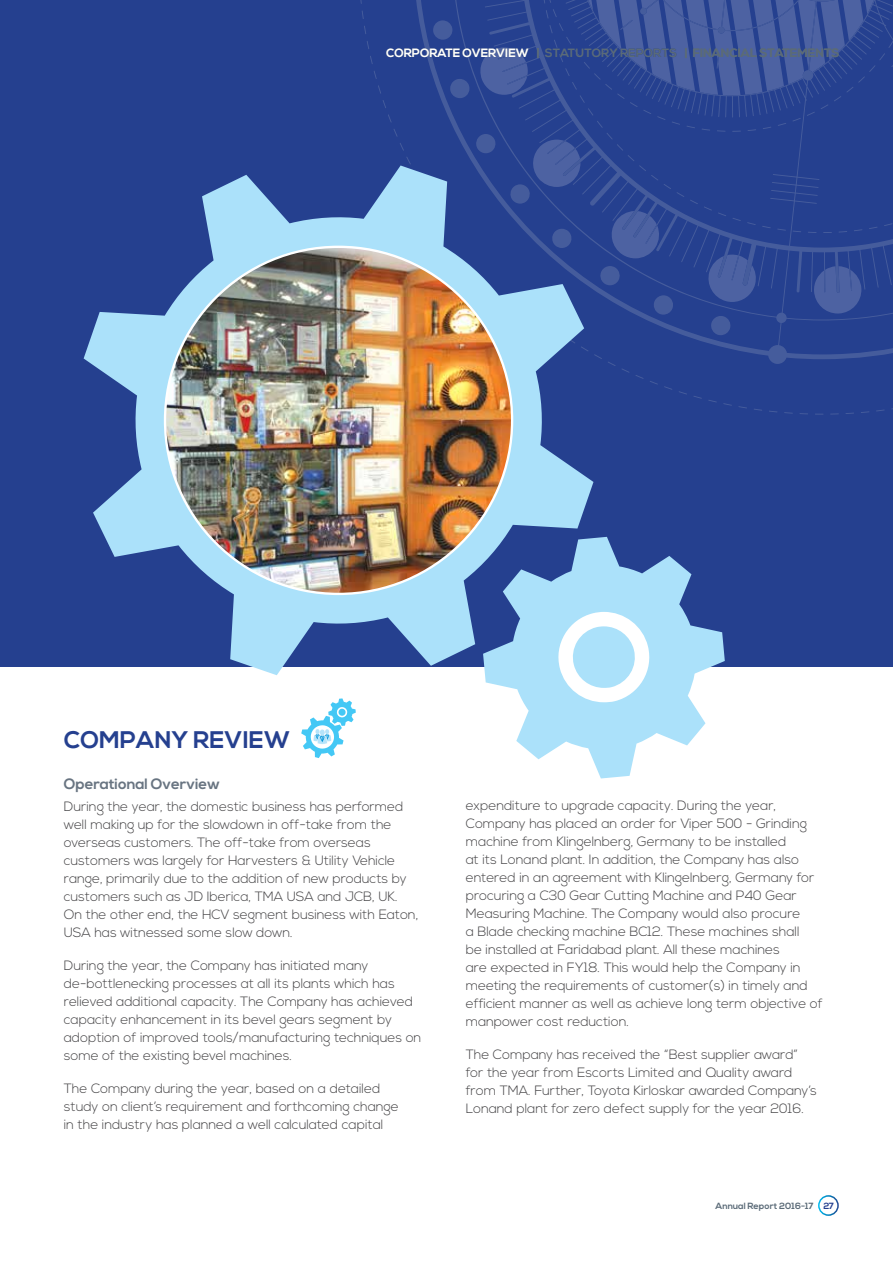
<style>
.page{position:relative;width:893px;height:1263px;background:#fff}
.page>*{position:absolute;margin:0;border:0;box-sizing:border-box;transform-origin:0 0}
.t1{font:700 24px "Nexa";color:#25408f}
.t2{font:700 15px "Nexa";letter-spacing:-.005em;color:#687481}
.t3{font:300 13.5px/18px "Nexa";letter-spacing:-.005em;color:#414042}
.t4{font:700 12px "Nexa";color:#5b6b78}
.t5{font:700 9px "Nexa";color:#5b6b78}
.s1{color:#fff}
.s2{color:#25408f}
</style>
<div class="page">
<svg style="left:301px;top:698px;width:55px;height:60px"></svg>
<div style="left:0;top:0;width:893px;height:667px;background:#25408f"></div>
<svg style="left:432px;top:0;width:461px;height:415px"></svg>
<svg style="left:84px;top:165px;width:509px;height:510px"></svg>
<img style="left:165px;top:247px;width:347px;height:347px;border-radius:173px">
<svg style="left:483px;top:537px;width:242px;height:241px;fill:#abe1fa"></svg>
<div style="left:818px;top:1195px;width:21px;height:21px;border:2px solid #fff;border-radius:50%"></div>
<p class="t4" style="left:386px;top:46px;width:455px"><span class="s1">CORPORATE OVERVIEW</span> | <span class="s2">STATUTORY REPORTS</span> | FINANCIAL STATEMENTS</p>
<h1 class="t1" style="left:64px;top:726px;width:36px">Company</h1>
<h1 class="t1" style="left:193px;top:726px;width:33px">Review</h1>
<p class="t2" style="left:64px;top:775px;width:158px">Operational Overview</p>
<p class="t3" style="left:64px;top:798px;width:356px">During the year, the domestic business has performed well making up for the slowdown in off-take from the overseas customers. The off-take from overseas customers was largely for Harvesters &amp; Utility Vehicle range, primarily due to the addition of new products by customers such as JD Iberica, TMA USA and JCB, UK.<br>On the other end, the HCV segment business with Eaton, USA has witnessed some slow down.</p>
<p class="t3" style="left:64px;top:957px;width:359px">During the year, the Company has initiated many de-bottlenecking processes at all its plants which has relieved additional capacity. The Company has achieved capacity enhancement in its bevel gears segment by adoption of improved tools/manufacturing techniques on some of the existing bevel machines.</p>
<p class="t3" style="left:64px;top:1080px;width:337px">The Company during the year, based on a detailed study on client’s requirement and forthcoming change in the industry has planned a well calculated capital</p>
<p class="t3" style="left:466px;top:797px;width:359px">expenditure to upgrade capacity. During the year, Company has placed an order for Viper 500 - Grinding machine from Klingelnberg, Germany to be installed<br>at its Lonand plant. In addition, the Company has also entered in an agreement with Klingelnberg, Germany for procuring a C30 Gear Cutting Machine and P40 Gear Measuring Machine. The Company would also procure<br>a Blade checking machine BC12. These machines shall<br>be installed at Faridabad plant. All these machines<br>are expected in FY18. This would help the Company in meeting the requirements of customer(s) in timely and efficient manner as well as achieve long term objective of manpower cost reduction.</p>
<p class="t3" style="left:466px;top:1046px;width:352px">The Company has received the “Best supplier award” for the year from Escorts Limited and Quality award from TMA. Further, Toyota Kirloskar awarded Company’s Lonand plant for zero defect supply for the year 2016.</p>
<p class="t5" style="left:716px;top:1200px;width:120px">Annual Report 2016-17 <span class="s2">27</span></p>
</div>
